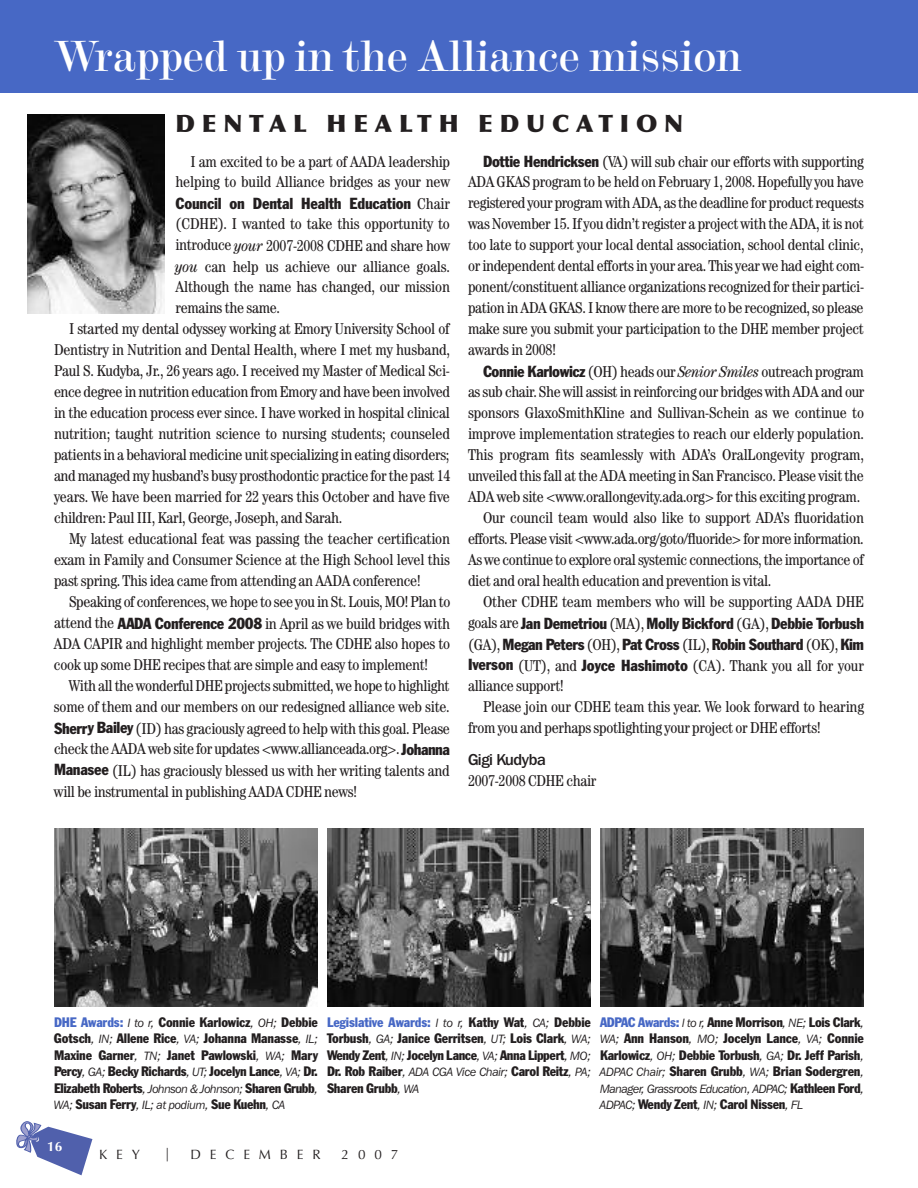
<style>
.page{position:relative;width:918px;height:1188px;background:#fff}
.page>*{position:absolute;margin:0;border:0;box-sizing:border-box;transform-origin:0 0}
.t1{font:45px "Modern 20 BT Roman B";letter-spacing:-.01em;color:#fff}
.t2{font:900 24px "Optima";letter-spacing:.285em;color:#231f20}
.t3{font:condensed 15.75px/21px "Century";letter-spacing:-.02em;color:#231f20}
.t4{font:condensed 15.75px/21px "Franklin Gothic BT";letter-spacing:-.02em;color:#231f20}
.t5{font:500 15.75px "Franklin Gothic IT Cby BT";letter-spacing:-.025em;color:#231f20}
.t6{font:condensed 13.5px/16.5px "Franklin Gothic BT";letter-spacing:-.02em;color:#231f20;text-align:justify}
.t7{font:13.5px "Optima";letter-spacing:.655em;color:#231f20}
.t8{font:700 13.5px "Optima";color:#fff}
.t9{font:italic 12px "Franklin Gothic IT Cby BT";letter-spacing:-.035em;color:#231f20}
.s1{font-family:"Century"}
.s2{font-style:italic}
.s3{font-family:"Franklin Gothic BT"}
.s4{color:#4768c5}
.s5{font-family:"Franklin Gothic IT Cby BT";font-style:italic;font-stretch:normal;font-size:12px}
.s6{font-family:"Franklin Gothic BT";font-style:normal;font-stretch:condensed;font-size:13.5px}
</style>
<div class="page">
<div style="left:0;top:0;width:918px;height:93px;background:#4768c5"></div>
<svg style="left:16px;top:1121px;width:76px;height:54px"></svg>
<img style="left:54px;top:828px;width:264px;height:178px">
<img style="left:327px;top:828px;width:264px;height:178px">
<img style="left:600px;top:828px;width:264px;height:178px">
<img style="left:27px;top:114px;width:138px;height:200px">
<h1 class="t1" style="left:54px;top:41px;width:690px">Wrapped up in the Alliance mission</h1>
<h2 class="t2" style="left:176px;top:114px;width:509px">DENTAL HEALTH EDUCATION</h2>
<p class="t3" style="left:176px;top:152px;width:276px;text-align:right">I am excited to be a part of AADA leadership helping to build Alliance bridges as your new</p>
<p class="t4" style="left:176px;top:194px;width:276px">Council on Dental Health Education <span class="s1">Chair</span></p>
<p class="t3" style="left:176px;top:215px;width:276px">(CDHE). I wanted to take this opportunity to</p>
<p class="t3" style="left:176px;top:236px;width:276px">introduce <span class="s2">your</span> 2007-2008 CDHE and share how</p>
<p class="t3" style="left:176px;top:257px;width:276px"><span class="s2">you</span> can help us achieve our alliance goals.</p>
<p class="t3" style="left:176px;top:278px;width:276px">Although the name has changed, our mission</p>
<p class="t3" style="left:176px;top:299px;width:106px">remains the same.</p>
<p class="t3" style="left:69px;top:320px;width:382px">I started my dental odyssey working at Emory University School of</p>
<p class="t3" style="left:54px;top:341px;width:398px">Dentistry in Nutrition and Dental Health, where I met my husband,</p>
<p class="t3" style="left:54px;top:362px;width:397px">Paul S. Kudyba, Jr., 26 years ago. I received my Master of Medical Sci-</p>
<p class="t3" style="left:54px;top:383px;width:398px">ence degree in nutrition education from Emory and have been involved</p>
<p class="t3" style="left:54px;top:404px;width:397px">in the education process ever since. I have worked in hospital clinical</p>
<p class="t3" style="left:54px;top:425px;width:397px">nutrition; taught nutrition science to nursing students; counseled</p>
<p class="t3" style="left:54px;top:446px;width:397px">patients in a behavioral medicine unit specializing in eating disorders;</p>
<p class="t3" style="left:54px;top:467px;width:398px">and managed my husband’s busy prosthodontic practice for the past 14</p>
<p class="t3" style="left:54px;top:488px;width:397px">years. We have been married for 22 years this October and have five</p>
<p class="t3" style="left:54px;top:509px;width:290px">children: Paul III, Karl, George, Joseph, and Sarah.</p>
<p class="t3" style="left:69px;top:530px;width:383px">My latest educational feat was passing the teacher certification</p>
<p class="t3" style="left:54px;top:551px;width:398px">exam in Family and Consumer Science at the High School level this</p>
<p class="t3" style="left:54px;top:572px;width:368px">past spring. This idea came from attending an AADA conference!</p>
<p class="t3" style="left:69px;top:593px;width:383px">Speaking of conferences, we hope to see you in St. Louis, MO! Plan to</p>
<p class="t3" style="left:54px;top:614px;width:397px">attend the <span class="s3">AADA Conference 2008</span> in April as we build bridges with</p>
<p class="t3" style="left:54px;top:635px;width:398px">ADA CAPIR and highlight member projects. The CDHE also hopes to</p>
<p class="t3" style="left:54px;top:656px;width:376px">cook up some DHE recipes that are simple and easy to implement!</p>
<p class="t3" style="left:69px;top:677px;width:382px">With all the wonderful DHE projects submitted, we hope to highlight</p>
<p class="t3" style="left:54px;top:698px;width:397px">some of them and our members on our redesigned alliance web site.</p>
<p class="t3" style="left:54px;top:719px;width:397px"><span class="s3">Sherry Bailey</span> (ID) has graciously agreed to help with this goal. Please</p>
<p class="t3" style="left:54px;top:740px;width:397px">check the AADA web site for updates &lt;www.allianceada.org&gt;. <span class="s3">Johanna</span></p>
<p class="t3" style="left:54px;top:761px;width:397px"><span class="s3">Manasee</span> (IL) has graciously blessed us with her writing talents and</p>
<p class="t3" style="left:54px;top:782px;width:304px">will be instrumental in publishing AADA CDHE news!</p>
<p class="t3" style="left:468px;top:152px;width:398px;text-align:justify;text-indent:15px"><span class="s3">Dottie Hendricksen</span> (VA) will sub chair our efforts with supporting ADA GKAS program to be held on February 1, 2008. Hopefully you have registered your program with ADA, as the deadline for product requests was November 15. If you didn’t register a project with the ADA, it is not too late to support your local dental association, school dental clinic, or independent dental efforts in your area. This year we had eight com&shy;ponent/constituent alliance organizations recognized for their partici&shy;pation in ADA GKAS. I know there are more to be recognized, so please make sure you submit your participation to the DHE member project awards in 2008!</p>
<p class="t3" style="left:483px;top:362px;width:382px"><span class="s3">Connie Karlowicz</span> (OH) heads our <span class="s2">Senior Smiles</span> outreach program</p>
<p class="t3" style="left:468px;top:383px;width:398px">as sub chair. She will assist in reinforcing our bridges with ADA and our</p>
<p class="t3" style="left:468px;top:404px;width:398px">sponsors GlaxoSmithKline and Sullivan-Schein as we continue to</p>
<p class="t3" style="left:468px;top:425px;width:398px">improve implementation strategies to reach our elderly population.</p>
<p class="t3" style="left:468px;top:446px;width:398px">This program fits seamlessly with ADA’s OralLongevity program,</p>
<p class="t3" style="left:468px;top:467px;width:397px">unveiled this fall at the ADA meeting in San Francisco. Please visit the</p>
<p class="t3" style="left:468px;top:488px;width:394px">ADA web site &lt;www.orallongevity.ada.org&gt; for this exciting program.</p>
<p class="t3" style="left:483px;top:509px;width:382px">Our council team would also like to support ADA’s fluoridation</p>
<p class="t3" style="left:468px;top:530px;width:397px">efforts. Please visit &lt;www.ada.org/goto/fluoride&gt; for more information.</p>
<p class="t3" style="left:468px;top:551px;width:397px">As we continue to explore oral systemic connections, the importance of</p>
<p class="t3" style="left:468px;top:572px;width:305px">diet and oral health education and prevention is vital.</p>
<p class="t3" style="left:483px;top:593px;width:383px">Other CDHE team members who will be supporting AADA DHE</p>
<p class="t4" style="left:468px;top:614px;width:398px"><span class="s1">goals are</span> Jan Demetriou <span class="s1">(MA),</span> Molly Bickford <span class="s1">(GA),</span> Debbie Torbush <span class="s1">(GA),</span> Megan Peters <span class="s1">(OH),</span> Pat Cross <span class="s1">(IL),</span> Robin Southard <span class="s1">(OK),</span> Kim</p>
<p class="t3" style="left:468px;top:656px;width:397px"><span class="s3">Iverson</span> (UT), and <span class="s3">Joyce Hashimoto</span> (CA). Thank you all for your alliance support!</p>
<p class="t3" style="left:468px;top:698px;width:398px;text-indent:15px">Please join our CDHE team this year. We look forward to hearing from you and perhaps spotlighting your project or DHE efforts!</p>
<p class="t5" style="left:468px;top:754px;width:79px">Gigi Kudyba</p>
<p class="t3" style="left:468px;top:772px;width:130px">2007-2008 CDHE chair</p>
<p class="t6" style="left:54px;top:1014px;width:266px"><span class="s4">DHE Awards:</span> <span class="s5">l to r,</span> Connie Karlowicz<span class="s5">, OH;</span> Debbie Gotsch<span class="s5">, IN;</span> Allene Rice<span class="s5">, VA;</span> Johanna Manasse<span class="s5">, IL; </span>Maxine Garner<span class="s5">, TN;</span> Janet Pawlowski<span class="s5">, WA;</span> Mary Percy<span class="s5">, GA;</span> Becky Richards<span class="s5">, UT;</span> Jocelyn Lance<span class="s5">, VA;</span> Dr.<br>Elizabeth Roberts<span class="s5">, Johnson &amp; Johnson;</span> Sharen Grubb<span class="s5">,</span></p>
<p class="t9" style="left:54px;top:1101px;width:233px">WA; <span class="s6">Susan Ferry</span>, IL; at podium, <span class="s6">Sue Kuehn</span>, CA</p>
<p class="t6" style="left:327px;top:1014px;width:266px"><span class="s4">Legislative Awards:</span> <span class="s5">l to r,</span> Kathy Wat<span class="s5">, CA;</span> Debbie Torbush<span class="s5">, GA;</span> Janice Gerritsen<span class="s5">, UT;</span> Lois Clark<span class="s5">, WA; </span>Wendy Zent<span class="s5">, IN;</span> Jocelyn Lance<span class="s5">, VA;</span> Anna Lippert<span class="s5">, MO; </span>Dr. Rob Raiber<span class="s5">, ADA CGA Vice Chair;</span> Carol Reitz<span class="s5">, PA; </span>Sharen Grubb<span class="s5">, WA</span></p>
<p class="t6" style="left:600px;top:1014px;width:266px"><span class="s4">ADPAC Awards:</span> <span class="s5">l to r,</span> Anne Morrison<span class="s5">, NE;</span> Lois Clark<span class="s5">, WA;</span> Ann Hanson<span class="s5">, MO;</span> Jocelyn Lance<span class="s5">, VA;</span> Connie Karlowicz<span class="s5">, OH;</span> Debbie Torbush<span class="s5">, GA;</span> Dr. Jeff Parish<span class="s5">, ADPAC Chair;</span> Sharen Grubb<span class="s5">, WA;</span> Brian Sodergren<span class="s5">,</span></p>
<p class="t9" style="left:600px;top:1084px;width:266px">Manager, Grassroots Education, ADPAC; <span class="s6">Kathleen Ford</span>,</p>
<p class="t6" style="left:600px;top:1097px;width:205px"><span class="s5">ADPAC;</span> Wendy Zent<span class="s5">, IN;</span> Carol Nissen<span class="s5">, FL</span></p>
<p class="t8" style="left:47px;top:1141px;width:16px">16</p>
<p class="t7" style="left:99px;top:1149px;width:42px">KEY</p>
<p class="t7" style="left:165px;top:1148px;width:6px">|</p>
<p class="t7" style="left:191px;top:1149px;width:132px">DECEMBER</p>
<p class="t7" style="left:342px;top:1149px;width:58px">2007</p>
</div>
